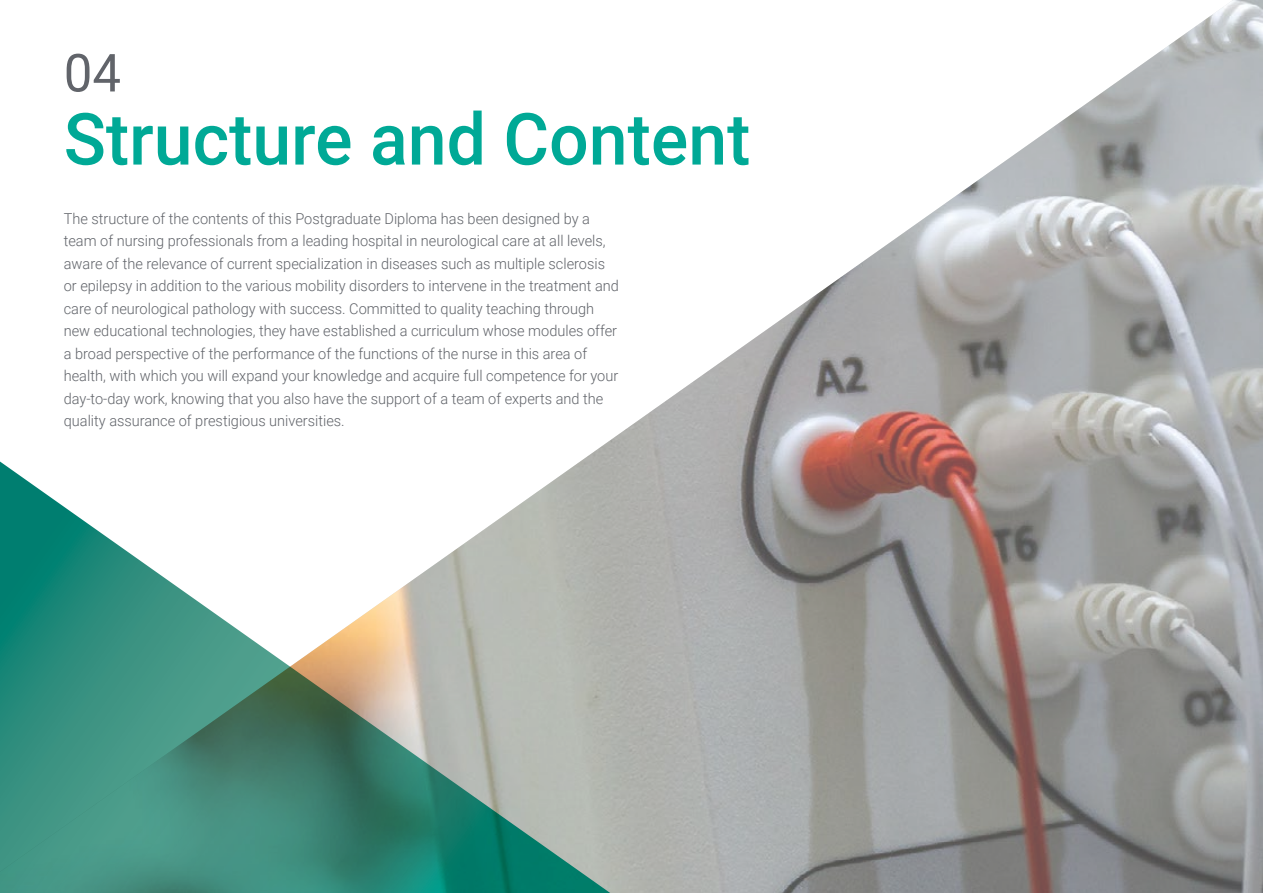
<style>
.page{position:relative;width:1263px;height:893px;background:#fff}
.page>*{position:absolute;margin:0;border:0;box-sizing:border-box;transform-origin:0 0}
.t1{font:500 72px "Roboto";color:#00a996}
.t2{font:52.5px "Roboto";color:#61646a}
.t3{font:300 15px/22.5px "Roboto";color:#61646a}
</style>
<div class="page">
<img style="left:602px;top:0;width:661px;height:893px">
<svg style="left:0;top:446px;width:640px;height:447px"></svg>
<h2 class="t2" style="left:64px;top:36px;width:59px">04</h2>
<h1 class="t1" style="left:64px;top:89px;width:688px">Structure and Content</h1>
<p class="t3" style="left:64px;top:207px;width:557px">The structure of the contents of this Postgraduate Diploma has been designed by a team of nursing professionals from a leading hospital in neurological care at all levels, aware of the relevance of current specialization in diseases such as multiple sclerosis or epilepsy in addition to the various mobility disorders to intervene in the treatment and care of neurological pathology with success. Committed to quality teaching through new educational technologies, they have established a curriculum whose modules offer a broad perspective of the performance of the functions of the nurse in this area of health, with which you will expand your knowledge and acquire full competence for your day-to-day work, knowing that you also have the support of a team of experts and the quality assurance of prestigious universities.</p>
</div>
